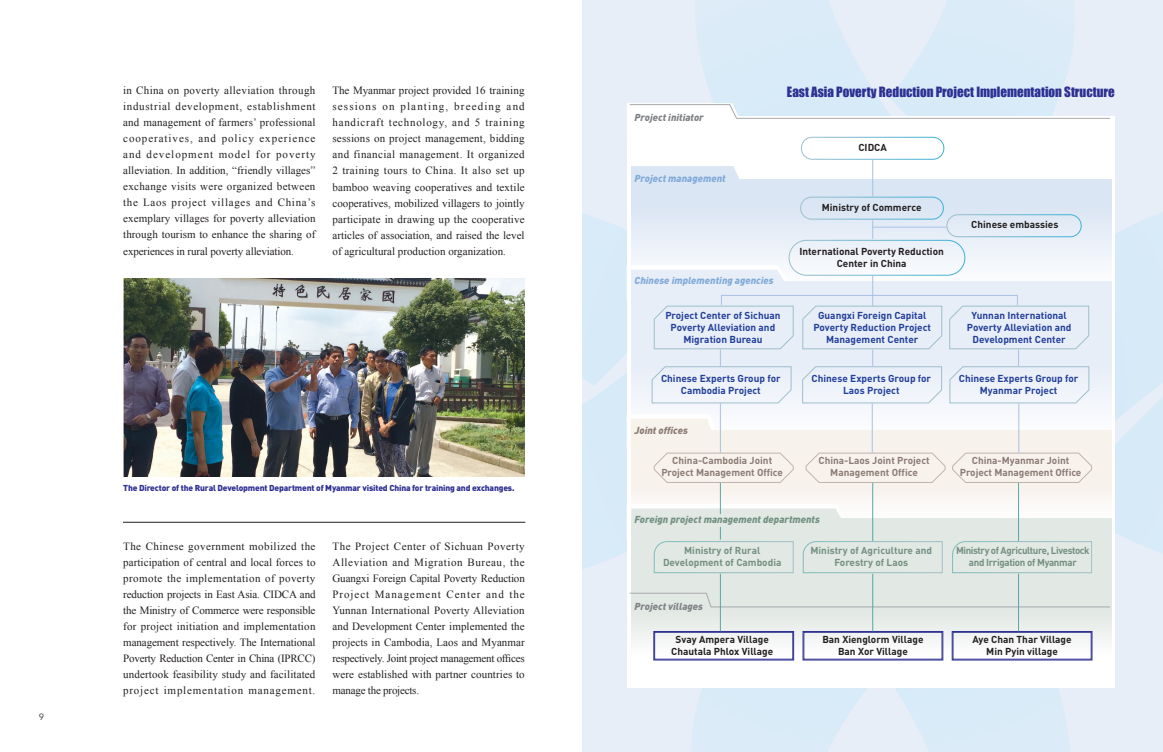
<style>
.page{position:relative;width:1163px;height:752px;background:#fff}
.page>*{position:absolute;margin:0;border:0;box-sizing:border-box;transform-origin:0 0}
.t1{font:13px "Impact";color:#2e3092}
.t2{font:11px/16px "Times New Roman";color:#231f20;text-align:justify}
.t3{font:700 10px/12px "DIN";color:#223f99;text-align:center}
.t4{font:700 10px/12px "DIN";color:#231f20;text-align:center}
.t5{font:700 10px/12px "DIN";color:#8b7b74;text-align:center}
.t6{font:700 10px/12px "DIN";letter-spacing:-.01em;color:#739081;text-align:center}
.t7{font:700 10px/12px "DIN";letter-spacing:-.04em;color:#739081;text-align:center}
.t8{font:italic 900 10px "DIN";color:#81aad9}
.t9{font:italic 900 10px "DIN";color:#739081}
.t10{font:italic 900 10px "DIN";color:#808285}
.t11{font:italic 900 10px "DIN";color:#8b7b74}
.t12{font:300 9px "Avenir";color:#231f20}
.t13{font:900 8.5px "DIN";letter-spacing:-.02em;color:#2e3092}
</style>
<div class="page">
<div style="left:581px;top:0;width:581px;height:751px;background:#e8eef8"></div>
<svg style="left:696px;top:0;width:378px;height:103px;fill:#dbebf8"></svg>
<svg style="left:581px;top:189px;width:45px;height:435px;fill:#d8ebf8"></svg>
<svg style="left:678px;top:687px;width:432px;height:64px;fill:#dbebf8"></svg>
<svg style="left:1114px;top:150px;width:48px;height:434px;fill:#d7eaf8"></svg>
<img style="left:123px;top:278px;width:401px;height:198px">
<hr style="left:123px;top:522px;width:401px;height:1px;background:#231f20">
<div style="left:626px;top:116px;width:488px;height:571px;background:#fff"></div>
<svg style="left:631px;top:166px;width:108px;height:13px"></svg>
<div style="left:631px;top:179px;width:480px;height:107px;background:linear-gradient(to bottom,#d3e1f2,#f9fbfd)"></div>
<svg style="left:631px;top:281px;width:480px;height:149px;fill:#f4f7fb"></svg>
<div style="left:631px;top:430px;width:480px;height:89px;background:#f8f2ed"></div>
<div style="left:631px;top:517px;width:480px;height:138px;background:#e2e8e4"></div>
<div style="left:653px;top:631px;width:140px;height:28px;background:#f7f8f7"></div>
<div style="left:654px;top:632px;width:138px;height:27px;border:1px solid #2e3092"></div>
<div style="left:802px;top:631px;width:140px;height:28px;background:#f7f8f7"></div>
<div style="left:803px;top:632px;width:138px;height:27px;border:1px solid #2e3092"></div>
<div style="left:951px;top:631px;width:140px;height:28px;background:#f7f8f7"></div>
<div style="left:952px;top:632px;width:139px;height:27px;border:1px solid #2e3092"></div>
<svg style="left:952px;top:540px;width:140px;height:33px"></svg>
<svg style="left:626px;top:103px;width:484px;height:35px"></svg>
<svg style="left:629px;top:592px;width:481px;height:15px"></svg>
<div style="left:800px;top:196px;width:143px;height:23px;border:1px solid #fff;border-radius:11px"></div>
<div style="left:800px;top:137px;width:144px;height:23px;border:1px solid #fff;border-radius:11px"></div>
<div style="left:946px;top:214px;width:135px;height:23px;border:1px solid #fff;border-radius:11px"></div>
<div style="left:788px;top:240px;width:177px;height:35px;border:1px solid #fff;border-radius:17px"></div>
<hr style="left:872px;top:159px;width:1px;height:37px;background:#a8c1e4">
<hr style="left:872px;top:482px;width:1px;height:58px;background:#54a9a7">
<svg style="left:626px;top:265px;width:316px;height:138px"></svg>
<hr style="left:719px;top:482px;width:1px;height:32px;background:#54a9a7">
<svg style="left:626px;top:504px;width:317px;height:69px"></svg>
<hr style="left:719px;top:573px;width:1px;height:58px;background:#54a9a7">
<hr style="left:872px;top:573px;width:1px;height:58px;background:#54a9a7">
<hr style="left:1017px;top:573px;width:1px;height:58px;background:#54a9a7">
<svg style="left:948px;top:304px;width:141px;height:99px;background:#e7edf6"></svg>
<hr style="left:1017px;top:482px;width:1px;height:58px;background:#54a9a7">
<svg style="left:872px;top:220px;width:1px;height:19px"></svg>
<div style="left:720px;top:295px;width:297px;height:10px;border:1px solid #a8c1e4"></div>
<hr style="left:872px;top:226px;width:74px;height:1px;background:#a8c1e4">
<svg style="left:626px;top:414px;width:168px;height:69px"></svg>
<svg style="left:805px;top:451px;width:140px;height:32px"></svg>
<svg style="left:952px;top:451px;width:140px;height:32px"></svg>
<hr style="left:719px;top:403px;width:1px;height:49px;background:#a8c1e4">
<hr style="left:871px;top:403px;width:1px;height:49px;background:#a8c1e4">
<hr style="left:1018px;top:403px;width:1px;height:49px;background:#a8c1e4">
<p class="t2" style="left:123px;top:82px;width:194px">in China on poverty alleviation through industrial development, establishment and management of farmers’ professional cooperatives, and policy experience and development model for poverty alleviation. In addition, “friendly villages” exchange visits were organized between the Laos project villages and China’s exemplary villages for poverty alleviation through tourism to enhance the sharing of experiences in rural poverty alleviation.</p>
<p class="t2" style="left:332px;top:82px;width:194px">The Myanmar project provided 16 training sessions on planting, breeding and handicraft technology, and 5 training sessions on project management, bidding and financial management. It organized 2 training tours to China. It also set up bamboo weaving cooperatives and textile cooperatives, mobilized villagers to jointly participate in drawing up the cooperative articles of association, and raised the level of agricultural production organization.</p>
<p class="t12" style="left:39px;top:711px;width:6px">9</p>
<p class="t13" style="left:123px;top:482px;width:393px">The Director of the Rural Development Department of Myanmar visited China for training and exchanges.</p>
<p class="t2" style="left:123px;top:537px;width:194px">The Chinese government mobilized the participation of central and local forces to promote the implementation of poverty reduction projects in East Asia. CIDCA and the Ministry of Commerce were responsible for project initiation and implementation management respectively. The International Poverty Reduction Center in China (IPRCC) undertook feasibility study and facilitated project implementation management.</p>
<p class="t2" style="left:332px;top:537px;width:194px">The Project Center of Sichuan Poverty Alleviation and Migration Bureau, the Guangxi Foreign Capital Poverty Reduction Project Management Center and the Yunnan International Poverty Alleviation and Development Center implemented the projects in Cambodia, Laos and Myanmar respectively. Joint project management offices were established with partner countries to manage the projects.</p>
<p class="t10" style="left:634px;top:110px;width:71px">Project initiator</p>
<p class="t8" style="left:634px;top:171px;width:93px">Project management</p>
<p class="t8" style="left:634px;top:273px;width:141px">Chinese implementing agencies</p>
<p class="t1" style="left:786px;top:81px;width:329px">East Asia Poverty Reduction Project Implementation Structure</p>
<p class="t4" style="left:858px;top:141px;width:30px">CIDCA</p>
<p class="t4" style="left:821px;top:201px;width:101px">Ministry of Commerce</p>
<p class="t4" style="left:799px;top:245px;width:146px">International Poverty Reduction<br>Center in China</p>
<p class="t4" style="left:971px;top:218px;width:89px">Chinese embassies</p>
<p class="t3" style="left:665px;top:309px;width:117px">Project Center of Sichuan<br>Poverty Alleviation and<br>Migration Bureau</p>
<p class="t3" style="left:661px;top:371px;width:121px">Chinese Experts Group for<br>Cambodia Project</p>
<p class="t3" style="left:811px;top:371px;width:121px">Chinese Experts Group for<br>Laos Project</p>
<p class="t3" style="left:958px;top:371px;width:121px">Chinese Experts Group for<br>Myanmar Project</p>
<p class="t3" style="left:813px;top:309px;width:119px">Guangxi Foreign Capital<br>Poverty Reduction Project<br>Management Center</p>
<p class="t3" style="left:966px;top:309px;width:106px">Yunnan International<br>Poverty Alleviation and<br>Development Center</p>
<p class="t11" style="left:634px;top:424px;width:55px">Joint offices</p>
<p class="t5" style="left:661px;top:453px;width:123px">China-Cambodia Joint<br>Project Management Office</p>
<p class="t5" style="left:818px;top:453px;width:113px">China-Laos Joint Project<br>Management Office</p>
<p class="t5" style="left:959px;top:453px;width:123px">China-Myanmar Joint<br>Project Management Office</p>
<p class="t9" style="left:634px;top:512px;width:187px">Foreign project management departments</p>
<p class="t6" style="left:663px;top:543px;width:120px">Ministry of Rural<br>Development of Cambodia</p>
<p class="t10" style="left:634px;top:599px;width:70px">Project villages</p>
<p class="t6" style="left:810px;top:543px;width:123px">Ministry of Agriculture and<br>Forestry of Laos</p>
<p class="t7" style="left:955px;top:543px;width:135px">Ministry of Agriculture, Livestock and Irrigation of Myanmar</p>
<p class="t4" style="left:671px;top:632px;width:103px">Svay Ampera Village<br>Chautala Phlox Village</p>
<p class="t4" style="left:822px;top:632px;width:103px">Ban Xienglorm Village<br>Ban Xor Village</p>
<p class="t4" style="left:972px;top:632px;width:101px">Aye Chan Thar Village<br>Min Pyin village</p>
</div>
